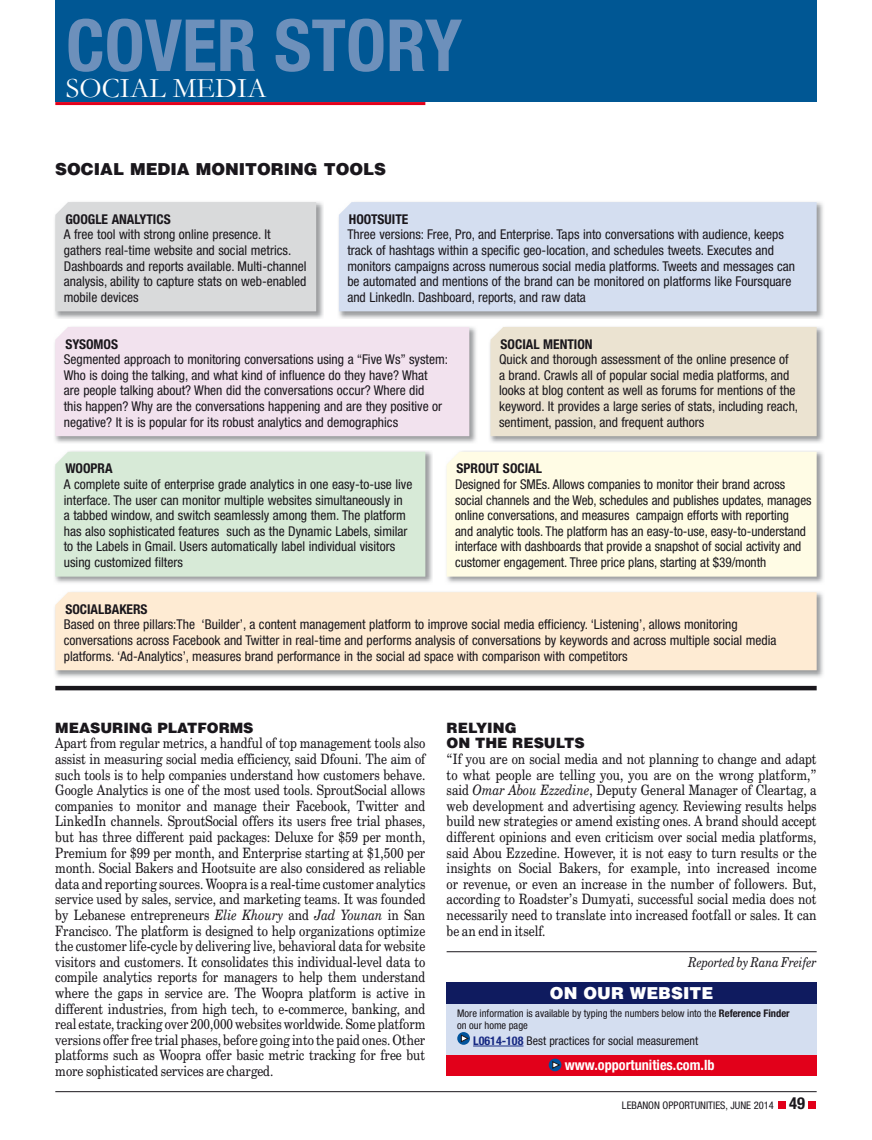
<style>
.page{position:relative;width:872px;height:1140px;background:#fff}
.page>*{position:absolute;margin:0;border:0;box-sizing:border-box;transform-origin:0 0}
.t1{font:28.5px "Garamond";color:#fff}
.t2{font:900 16.5px "Helvetica";color:#1a171c}
.t3{font:900 16.5px "Helvetica";color:#fff}
.t4{font:14.25px/15.6px "Century Schoolbook BT";color:#1a171c;text-align:justify;scale:.85 1}
.t5{font:900 14.25px/15.6px "Helvetica";color:#1a171c}
.t6{font:700 condensed 14.25px "Helvetica Neue";color:#fff}
.t7{font:condensed 13.5px/15.6px "Helvetica Neue";color:#1a171c}
.t8{font:700 condensed 13.5px "Helvetica Neue";color:#1a171c}
.t9{font:italic 13.5px "Century Schoolbook BT";color:#1a171c;scale:.85 1}
.t10{font:condensed 12px "Helvetica Neue";color:#1a171c}
.t11{font:condensed 10.5px/12px "Helvetica Neue";color:#1a171c}
.s1{font-style:italic}
.s2{font-weight:700}
.s3{font-weight:700;color:#172983}
.s4{font-weight:700;font-size:16.5px}
</style>
<div class="page">
<hr style="left:446px;top:951px;width:370px;height:1px;background:#1a171c">
<hr style="left:55px;top:1091px;width:761px;height:1px;background:#1a171c">
<div style="left:778px;top:1101px;width:8px;height:8px;background:#e2001a"></div>
<div style="left:808px;top:1101px;width:8px;height:8px;background:#e2001a"></div>
<div style="left:55px;top:0;width:761px;height:102px;background:#005794"></div>
<hr style="left:55px;top:102px;width:370px;height:3px;background:#e2001a">
<hr style="left:55px;top:686px;width:761px;height:4px;background:#1a171c">
<img style="left:55px;top:202px;width:269px;height:117px">
<div style="left:55px;top:202px;width:261px;height:109px;background:#d9dadb"></div>
<img style="left:490px;top:326px;width:333px;height:117px">
<div style="left:490px;top:327px;width:326px;height:109px;background:#ebe3d1"></div>
<img style="left:446px;top:451px;width:378px;height:132px">
<div style="left:446px;top:452px;width:370px;height:124px;background:#fffce5"></div>
<img style="left:55px;top:592px;width:768px;height:86px">
<div style="left:55px;top:592px;width:761px;height:78px;background:#feebd3"></div>
<img style="left:55px;top:451px;width:378px;height:132px">
<div style="left:55px;top:452px;width:370px;height:124px;background:#d7ead7"></div>
<img style="left:54px;top:327px;width:422px;height:116px">
<div style="left:55px;top:327px;width:414px;height:109px;background:#f2e2ee"></div>
<img style="left:338px;top:202px;width:485px;height:117px">
<div style="left:339px;top:202px;width:477px;height:109px;background:#d4def0"></div>
<div style="left:446px;top:982px;width:370px;height:94px;background:#d4def0"></div>
<div style="left:446px;top:982px;width:370px;height:21px;background:#0f1b5f"></div>
<div style="left:446px;top:1055px;width:370px;height:21px;background:#e2001a"></div>
<div style="left:549px;top:1058px;width:12px;height:13px;background:#00549c;border-radius:50%"></div>
<svg style="left:552px;top:1060px;width:8px;height:9px"></svg>
<hr style="left:473px;top:1045px;width:50px;height:1px;background:#172983">
<svg style="left:457px;top:1032px;width:13px;height:12px"></svg>
<svg style="left:461px;top:1034px;width:8px;height:8px"></svg>
<h1 class="t1" style="left:66px;top:72px;width:202px">SOCIAL MEDIA</h1>
<p class="t2" style="left:55px;top:163px;width:332px">SOCIAL MEDIA MONITORING TOOLS</p>
<p class="t8" style="left:65px;top:214px;width:107px">GOOGLE ANALYTICS</p>
<p class="t7" style="left:64px;top:228px;width:244px">A free tool with strong online presence. It gathers real-time website and social metrics.<br>Dashboards and reports available. Multi-channel analysis, ability to capture stats on web-enabled mobile devices</p>
<p class="t8" style="left:349px;top:214px;width:61px">HOOTSUITE</p>
<p class="t7" style="left:347px;top:228px;width:449px">Three versions: Free, Pro, and Enterprise. Taps into conversations with audience, keeps track of hashtags within a specific geo-location, and schedules tweets. Executes and monitors campaigns across numerous social media platforms. Tweets and messages can be automated and mentions of the brand can be monitored on platforms like Foursquare and LinkedIn. Dashboard, reports, and raw data</p>
<p class="t8" style="left:65px;top:339px;width:54px">SYSOMOS</p>
<p class="t7" style="left:64px;top:353px;width:386px">Segmented approach to monitoring conversations using a “Five Ws” system:<br>Who is doing the talking, and what kind of influence do they have? What<br>are people talking about? When did the conversations occur? Where did<br>this happen? Why are the conversations happening and are they positive or negative? It is is popular for its robust analytics and demographics</p>
<p class="t8" style="left:65px;top:464px;width:49px">WOOPRA</p>
<p class="t7" style="left:64px;top:477px;width:350px">A complete suite of enterprise grade analytics in one easy-to-use live interface. The user can monitor multiple websites simultaneously in<br>a tabbed window, and switch seamlessly among them. The platform has also sophisticated features such as the Dynamic Labels, similar to the Labels in Gmail. Users automatically label individual visitors using customized filters</p>
<p class="t8" style="left:500px;top:339px;width:94px">SOCIAL MENTION</p>
<p class="t7" style="left:499px;top:353px;width:301px">Quick and thorough assessment of the online presence of<br>a brand. Crawls all of popular social media platforms, and looks at blog content as well as forums for mentions of the keyword. It provides a large series of stats, including reach, sentiment, passion, and frequent authors</p>
<p class="t8" style="left:456px;top:464px;width:87px">SPROUT SOCIAL</p>
<p class="t7" style="left:455px;top:477px;width:358px">Designed for SMEs. Allows companies to monitor their brand across social channels and the Web, schedules and publishes updates, manages online conversations, and measures campaign efforts with reporting<br>and analytic tools. The platform has an easy-to-use, easy-to-understand interface with dashboards that provide a snapshot of social activity and customer engagement. Three price plans, starting at $39/month</p>
<p class="t8" style="left:65px;top:604px;width:84px">SOCIALBAKERS</p>
<p class="t7" style="left:64px;top:618px;width:714px">Based on three pillars:The ‘Builder’, a content management platform to improve social media efficiency. ‘Listening’, allows monitoring conversations across Facebook and Twitter in real-time and performs analysis of conversations by keywords and across multiple social media platforms. ‘Ad-Analytics’, measures brand performance in the social ad space with comparison with competitors</p>
<p class="t5" style="left:55px;top:721px;width:200px">MEASURING PLATFORMS</p>
<p class="t4" style="left:55px;top:736px;width:437px">Apart from regular metrics, a handful of top management tools also assist in measuring social media efficiency, said Dfouni. The aim of such tools is to help companies understand how customers behave.<br>Google Analytics is one of the most used tools. SproutSocial allows companies to monitor and manage their Facebook, Twitter and LinkedIn channels. SproutSocial offers its users free trial phases, but has three different paid packages: Deluxe for $59 per month, Premium for $99 per month, and Enterprise starting at $1,500 per month. Social Bakers and Hootsuite are also considered as reliable data and reporting sources. Woopra is a real-time customer analytics service used by sales, service, and marketing teams. It was founded by Lebanese entrepreneurs <span class="s1">Elie Khoury</span> and <span class="s1">Jad Younan</span> in San Francisco. The platform is designed to help organizations optimize the customer life-cycle by delivering live, behavioral data for website visitors and customers. It consolidates this individual-level data to compile analytics reports for managers to help them understand where the gaps in service are. The Woopra platform is active in different industries, from high tech, to e-commerce, banking, and real estate, tracking over 200,000 websites worldwide. Some platform versions offer free trial phases, before going into the paid ones. Other platforms such as Woopra offer basic metric tracking for free but more sophisticated services are charged.</p>
<p class="t5" style="left:446px;top:721px;width:139px">RELYING<br>ON THE RESULTS</p>
<p class="t4" style="left:446px;top:752px;width:437px">“If you are on social media and not planning to change and adapt to what people are telling you, you are on the wrong platform,” said <span class="s1">Omar Abou Ezzedine</span>, Deputy General Manager of Cleartag, a web development and advertising agency. Reviewing results helps build new strategies or amend existing ones. A brand should accept different opinions and even criticism over social media platforms, said Abou Ezzedine. However, it is not easy to turn results or the insights on Social Bakers, for example, into increased income or revenue, or even an increase in the number of followers. But, according to Roadster’s Dumyati, successful social media does not necessarily need to translate into increased footfall or sales. It can be an end in itself.</p>
<p class="t9" style="left:688px;top:956px;width:153px">Reported by Rana Freifer</p>
<p class="t3" style="left:550px;top:986px;width:165px">ON OUR WEBSITE</p>
<p class="t11" style="left:457px;top:1007px;width:334px">More information is available by typing the numbers below into the <span class="s2">Reference Finder </span>on our home page</p>
<p class="t10" style="left:473px;top:1036px;width:226px"><span class="s3">L0614-108</span> Best practices for social measurement</p>
<p class="t6" style="left:565px;top:1059px;width:151px">www.opportunities.com.lb</p>
<p class="t11" style="left:622px;top:1100px;width:185px">LEBANON OPPORTUNITIES, JUNE 2014 <span class="s4">49</span></p>
</div>
